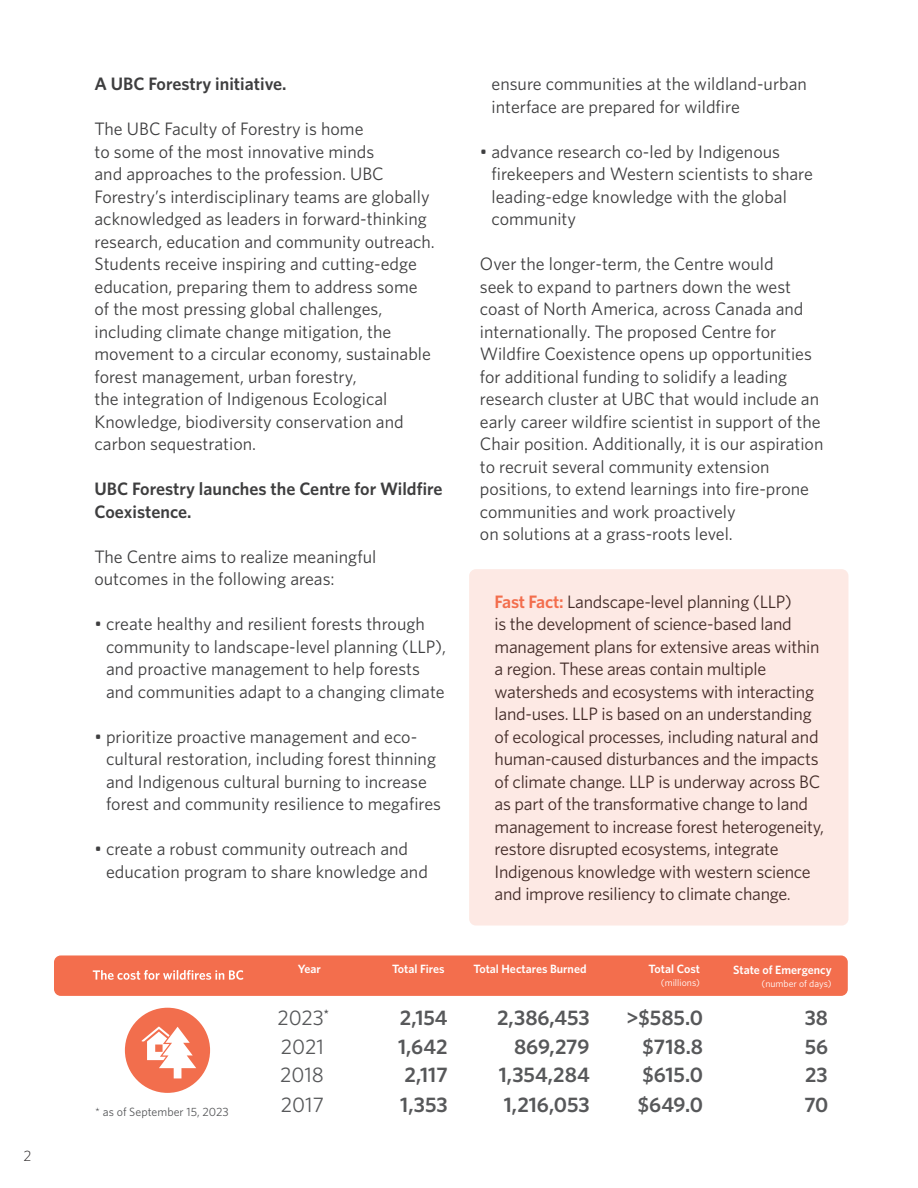
<style>
.page{position:relative;width:918px;height:1188px;background:#fff}
.page>*{position:absolute;margin:0;border:0;box-sizing:border-box;transform-origin:0 0}
.headings{font:600 21.15px "Whitney";color:#57585a}
.headings-2{font:21.15px "Whitney";color:#57585a}
.headings-3{font:600 21px "Whitney";color:#57585a}
.body_copy{font:18px/22.5px "Whitney";color:#3e3e3f}
.body_copy-2{font:18px "Whitney";letter-spacing:-.015em;color:#231f20}
.body_copy-3{font:600 18px "Whitney";color:#3e3e3f}
.t1{font:300 15px "Whitney";color:#231f20}
.headings-4{font:600 12.3px "Whitney";color:#57585a}
.headings-5{font:600 12px "Whitney";color:#fff}
.headings-6{font:12px "Whitney";color:#57585a}
.headings-7{font:9.75px "Whitney";color:#fff}
.s1{color:#fff}
.s2{font-weight:600;color:#f36e4d}
.s3{color:#3e3e3f}
</style>
<div class="page">
<div style="left:54px;top:955px;width:794px;height:41px;background:#f36e4d;border-radius:7px"></div>
<svg style="left:93px;top:970px;width:151px;height:10px"></svg>
<div style="left:469px;top:569px;width:379px;height:357px;background:#fde9e4;border-radius:7px"></div>
<div style="left:125px;top:1008px;width:85px;height:85px;background:#f26e4d;border-radius:50%"></div>
<svg style="left:141px;top:1027px;width:55px;height:51px"></svg>
<p class="t1" style="left:23px;top:1146px;width:21px">2<span class="s1">2</span></p>
<p class="body_copy-3" style="left:94px;top:72px;width:194px">A UBC Forestry initiative.</p>
<p class="body_copy" style="left:94px;top:117px;width:271px">The UBC Faculty of Forestry is home</p>
<p class="body_copy" style="left:94px;top:140px;width:281px">to some of the most innovative minds</p>
<p class="body_copy" style="left:94px;top:162px;width:291px">and approaches to the profession. UBC</p>
<p class="body_copy" style="left:94px;top:185px;width:337px">Forestry’s interdisciplinary teams are globally</p>
<p class="body_copy" style="left:94px;top:207px;width:334px">acknowledged as leaders in forward-thinking</p>
<p class="body_copy" style="left:94px;top:230px;width:342px">research, education and community outreach.</p>
<p class="body_copy" style="left:94px;top:252px;width:324px">Students receive inspiring and cutting-edge</p>
<p class="body_copy" style="left:94px;top:275px;width:325px">education, preparing them to address some</p>
<p class="body_copy" style="left:94px;top:297px;width:289px">of the most pressing global challenges,</p>
<p class="body_copy" style="left:94px;top:320px;width:298px">including climate change mitigation, the</p>
<p class="body_copy" style="left:94px;top:342px;width:338px">movement to a circular economy, sustainable</p>
<p class="body_copy" style="left:94px;top:365px;width:264px">forest management, urban forestry,</p>
<p class="body_copy" style="left:94px;top:387px;width:294px">the integration of Indigenous Ecological</p>
<p class="body_copy" style="left:94px;top:410px;width:311px">Knowledge, biodiversity conservation and</p>
<p class="body_copy" style="left:94px;top:432px;width:163px">carbon sequestration.</p>
<p class="body_copy-3" style="left:94px;top:477px;width:350px">UBC Forestry launches the Centre for Wildfire</p>
<p class="body_copy-3" style="left:94px;top:499px;width:99px">Coexistence.</p>
<p class="body_copy" style="left:94px;top:545px;width:283px">The Centre aims to realize meaningful outcomes in the following areas:</p>
<p class="body_copy" style="left:106px;top:612px;width:342px;text-indent:-12px">• create healthy and resilient forests through community to landscape-level planning (LLP), and proactive management to help forests and communities adapt to a changing climate</p>
<p class="body_copy" style="left:106px;top:725px;width:337px;text-indent:-12px">• prioritize proactive management and eco&shy;cultural restoration, including forest thinning and Indigenous cultural burning to increase forest and community resilience to megafires</p>
<p class="body_copy" style="left:106px;top:837px;width:323px;text-indent:-12px">• create a robust community outreach and education program to share knowledge and</p>
<p class="body_copy" style="left:492px;top:72px;width:317px">ensure communities at the wildland-urban interface are prepared for wildfire</p>
<p class="body_copy" style="left:491px;top:140px;width:323px;text-indent:-12px">• advance research co-led by Indigenous firekeepers and Western scientists to share leading-edge knowledge with the global community</p>
<p class="body_copy" style="left:480px;top:252px;width:345px">Over the longer-term, the Centre would<br>seek to expand to partners down the west coast of North America, across Canada and internationally. The proposed Centre for Wildfire Coexistence opens up opportunities for additional funding to solidify a leading research cluster at UBC that would include an early career wildfire scientist in support of the Chair position. Additionally, it is our aspiration to recruit several community extension positions, to extend learnings into fire-prone communities and work proactively<br>on solutions at a grass-roots level.</p>
<p class="body_copy-2" style="left:495px;top:589px;width:299px"><span class="s2">Fast Fact:</span> Landscape-level planning (LLP)</p>
<p class="body_copy-2" style="left:495px;top:612px;width:299px">is the development of science-based land</p>
<p class="body_copy-2" style="left:495px;top:634px;width:326px">management plans for extensive areas within</p>
<p class="body_copy-2" style="left:495px;top:657px;width:273px">a region. These areas contain multiple</p>
<p class="body_copy-2" style="left:495px;top:679px;width:321px">watersheds and ecosystems with interacting</p>
<p class="body_copy-2" style="left:495px;top:702px;width:319px">land-uses. LLP is based on an understanding</p>
<p class="body_copy-2" style="left:495px;top:724px;width:325px">of ecological processes, including natural and</p>
<p class="body_copy-2" style="left:495px;top:747px;width:325px">human-caused disturbances and the impacts</p>
<p class="body_copy-2" style="left:495px;top:769px;width:327px">of climate change. LLP is underway across BC</p>
<p class="body_copy-2" style="left:495px;top:792px;width:315px">as part of the transformative change to land</p>
<p class="body_copy-2" style="left:495px;top:814px;width:331px">management to increase forest heterogeneity,</p>
<p class="body_copy-2" style="left:495px;top:837px;width:286px">restore disrupted ecosystems, integrate</p>
<p class="body_copy-2" style="left:495px;top:859px;width:318px">Indigenous knowledge with western science</p>
<p class="body_copy-2" style="left:495px;top:882px;width:298px">and improve resiliency to climate change<span class="s3">.</span></p>
<p class="headings-6" style="left:95px;top:1104px;width:135px">* as of September 15, 2023</p>
<p class="headings-5" style="left:298px;top:961px;width:25px">Year</p>
<p class="headings-5" style="left:392px;top:961px;width:54px">Total Fires</p>
<p class="headings-5" style="left:473px;top:961px;width:115px">Total Hectares Burned</p>
<p class="headings-5" style="left:649px;top:961px;width:53px">Total Cost</p>
<p class="headings-7" style="left:661px;top:977px;width:41px">(millions)</p>
<p class="headings-5" style="left:733px;top:962px;width:100px">State of Emergency</p>
<p class="headings-7" style="left:762px;top:977px;width:72px">(number of days)</p>
<p class="headings-2" style="left:277px;top:1004px;width:48px">2023</p>
<p class="headings-4" style="left:324px;top:1006px;width:7px">*</p>
<p class="headings" style="left:400px;top:1004px;width:49px">2,154</p>
<p class="headings" style="left:497px;top:1004px;width:94px">2,386,453</p>
<p class="headings" style="left:626px;top:1004px;width:78px">&gt;$585.0</p>
<p class="headings-3" style="left:805px;top:1004px;width:25px">38</p>
<p class="headings-2" style="left:281px;top:1032px;width:45px">2021</p>
<p class="headings" style="left:398px;top:1032px;width:51px">1,642</p>
<p class="headings" style="left:514px;top:1032px;width:77px">869,279</p>
<p class="headings" style="left:642px;top:1032px;width:62px">$718.8</p>
<p class="headings-3" style="left:805px;top:1032px;width:25px">56</p>
<p class="headings-2" style="left:280px;top:1061px;width:45px">2018</p>
<p class="headings" style="left:405px;top:1061px;width:45px">2,117</p>
<p class="headings" style="left:499px;top:1061px;width:92px">1,354,284</p>
<p class="headings" style="left:642px;top:1061px;width:62px">$615.0</p>
<p class="headings-3" style="left:805px;top:1061px;width:24px">23</p>
<p class="headings-2" style="left:281px;top:1090px;width:45px">2017</p>
<p class="headings" style="left:400px;top:1090px;width:49px">1,353</p>
<p class="headings" style="left:504px;top:1090px;width:87px">1,216,053</p>
<p class="headings" style="left:638px;top:1090px;width:67px">$649.0</p>
<p class="headings-3" style="left:804px;top:1090px;width:26px">70</p>
</div>
